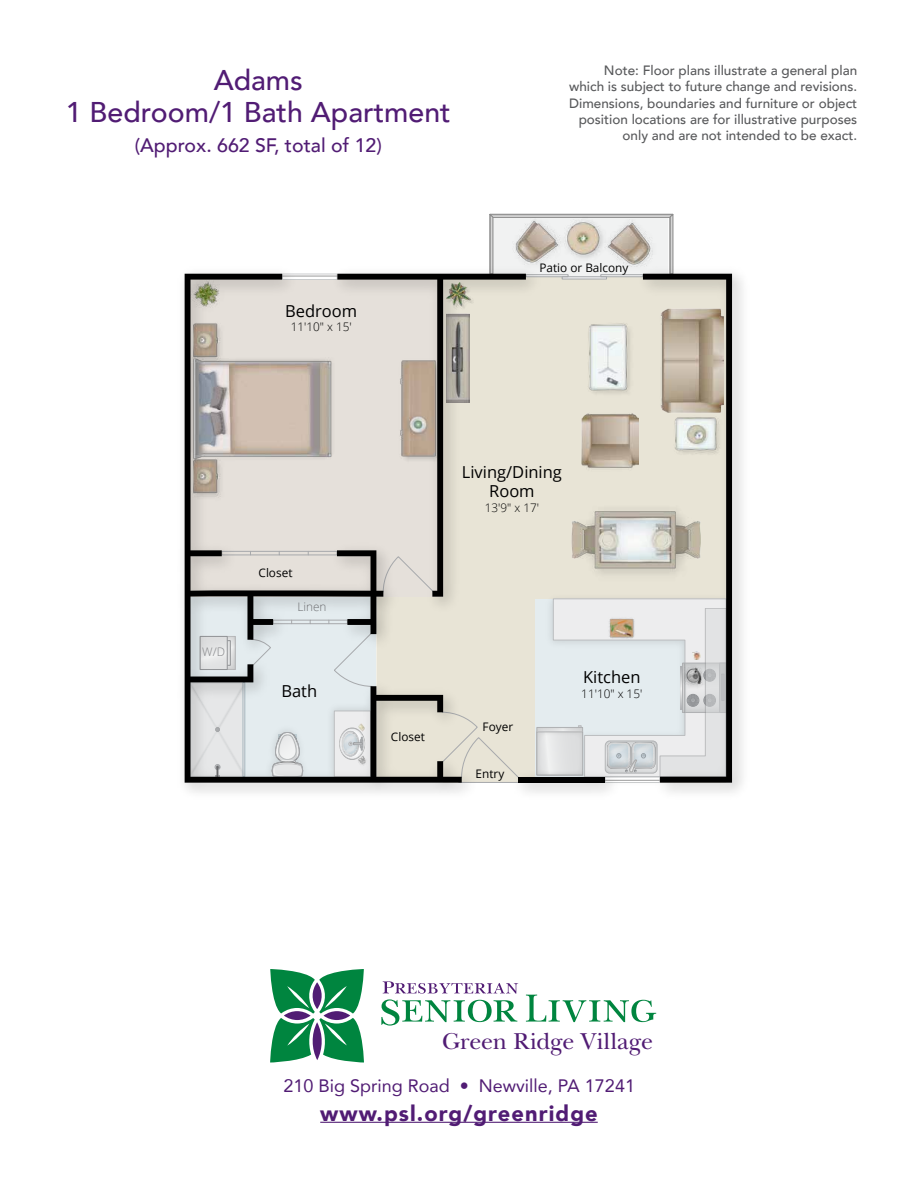
<style>
.page{position:relative;width:918px;height:1188px;background:#fff}
.page>*{position:absolute;margin:0;border:0;box-sizing:border-box;transform-origin:0 0}
.t1{font:500 28.5px/31.5px "Avenir";color:#511c74;text-align:center}
.t2{font:24px "New Baskerville";color:#511c74}
.t3{font:900 21.9px "Avenir";letter-spacing:.05em;color:#511c74}
.t4{font:500 19.5px "Avenir";color:#511c74}
.t5{font:18px "Avenir";color:#511c74}
.t6{font:16.5px/18.9px "Open Sans";color:#000;text-align:center}
.t7{font:500 13.5px/16.2px "Avenir";color:#58595b;text-align:right}
.t8{font:11.85px "Open Sans";color:#000}
.t9{font:300 11.85px "Open Sans";color:#000}
.t10{font:300 11.85px "Open Sans";color:#6d6e71}
.t11{font:300 11.85px "Open Sans";color:#808184}
</style>
<div class="page">
<svg style="left:489px;top:213px;width:185px;height:47px"></svg>
<img style="left:599px;top:213px;width:62px;height:47px">
<img style="left:506px;top:213px;width:63px;height:47px">
<img style="left:558px;top:214px;width:52px;height:46px">
<img style="left:183px;top:260px;width:560px;height:533px">
<svg style="left:643px;top:274px;width:89px;height:509px;background:#c6c4bc"></svg>
<div style="left:518px;top:777px;width:87px;height:6px;background:#000"></div>
<svg style="left:462px;top:274px;width:64px;height:323px;background:#e1ddcf"></svg>
<svg style="left:185px;top:274px;width:277px;height:509px;background:#c8c5c0"></svg>
<hr style="left:320px;top:1122px;width:278px;height:1px;background:#511c74">
<svg style="left:270px;top:969px;width:94px;height:94px"></svg>
<svg style="left:381px;top:981px;width:137px;height:45px"></svg>
<svg style="left:526px;top:995px;width:130px;height:27px"></svg>
<h1 class="t1" style="left:66px;top:63px;width:386px">Adams<br>1 Bedroom/1 Bath Apartment</h1>
<h3 class="t4" style="left:135px;top:128px;width:248px">(Approx. 662 SF, total of 12)</h3>
<p class="t6" style="left:285px;top:302px;width:74px">Bedroom</p>
<p class="t9" style="left:291px;top:319px;width:63px">11'10" x 15'</p>
<p class="t7" style="left:569px;top:62px;width:290px">Note: Floor plans illustrate a general plan which is subject to future change and revisions.<br>Dimensions, boundaries and furniture or object position locations are for illustrative purposes only and are not intended to be exact.</p>
<p class="t8" style="left:539px;top:259px;width:91px">Patio or Balcony</p>
<p class="t11" style="left:202px;top:644px;width:24px">W/D</p>
<p class="t8" style="left:259px;top:565px;width:35px">Closet</p>
<p class="t10" style="left:297px;top:599px;width:31px">Linen</p>
<p class="t6" style="left:281px;top:681px;width:37px">Bath</p>
<p class="t6" style="left:462px;top:462px;width:102px">Living/Dining<br>Room</p>
<p class="t9" style="left:485px;top:499px;width:56px">13'9" x 17'</p>
<p class="t8" style="left:391px;top:729px;width:35px">Closet</p>
<p class="t8" style="left:483px;top:719px;width:32px">Foyer</p>
<p class="t8" style="left:476px;top:766px;width:30px">Entry</p>
<p class="t6" style="left:583px;top:667px;width:59px">Kitchen</p>
<p class="t9" style="left:581px;top:685px;width:63px">11'10" x 15'</p>
<h2 class="t2" style="left:442px;top:1026px;width:213px">Green Ridge Village</h2>
<h3 class="t5" style="left:284px;top:1071px;width:353px">210 Big Spring Road • Newville, PA 17241</h3>
<h3 class="t3" style="left:320px;top:1094px;width:279px">www.psl.org/greenridge</h3>
</div>
